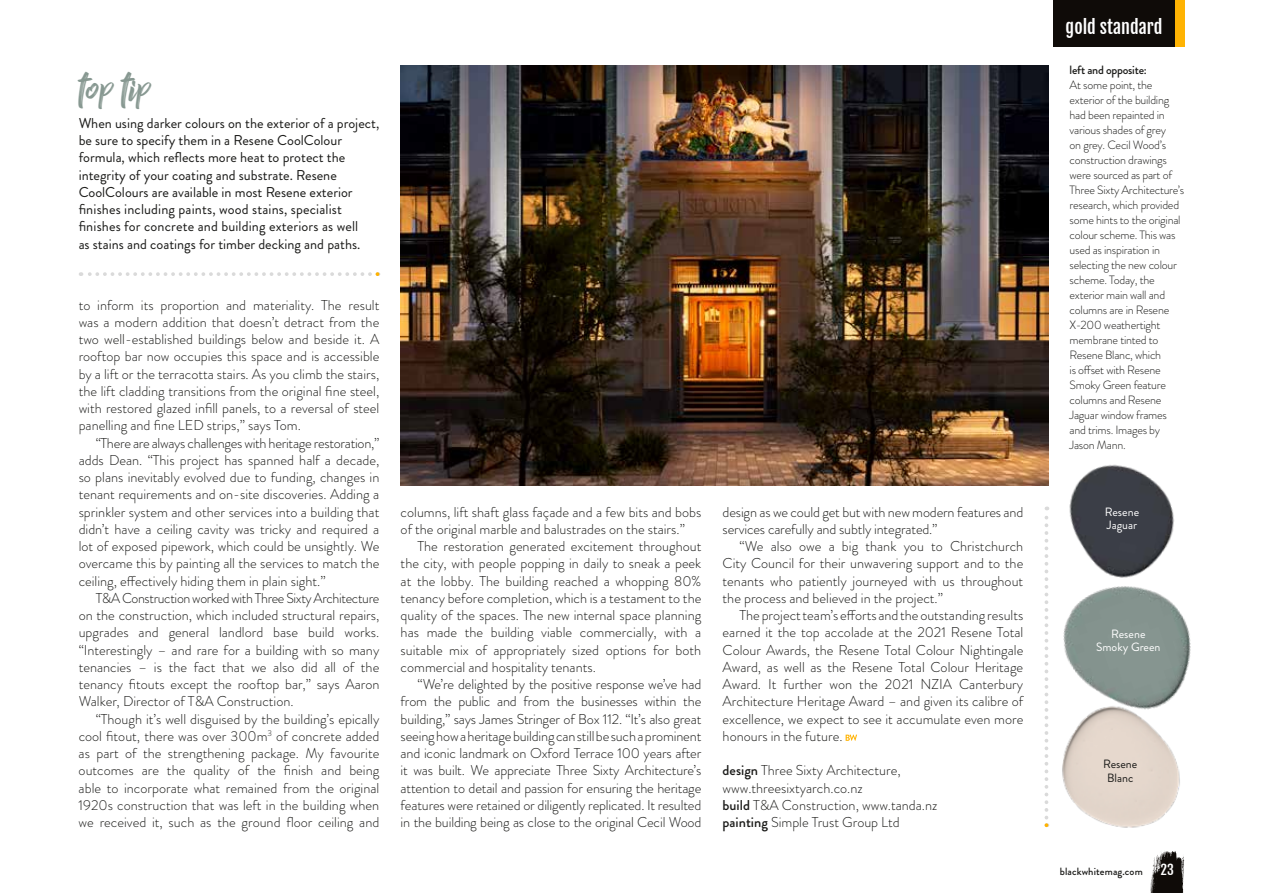
<style>
.page{position:relative;width:1263px;height:893px;background:#fff}
.page>*{position:absolute;margin:0;border:0;box-sizing:border-box;transform-origin:0 0}
.t1{font:42px "Billy Ohio";color:#879891}
.t2{font:18px "Fjalla One";color:#fff}
.t3{font:300 14.25px/17.2px "Brandon Grotesque";color:#1a1a18;text-align:justify}
.t4{font:14.25px/17.2px "Brandon Grotesque";color:#1a1a18}
.t5{font:13.5px "Fjalla One";color:#fff}
.t6{font:300 12px/15px "Brandon Grotesque";letter-spacing:-.02em;color:#1a1a18}
.t7{font:12px/13.5px "Brandon Grotesque";color:#fff}
.t8{font:500 12px "Brandon Grotesque";letter-spacing:-.02em;color:#1a1a18}
.t9{font:12px/13.5px "Brandon Grotesque";color:#1a1a18;text-align:center}
.t10{font:500 10.5px "Brandon Grotesque";letter-spacing:.01em;color:#1a1a18}
.s1{font-weight:500}
</style>
<div class="page">
<svg style="left:846px;top:734px;width:11px;height:7px"></svg>
<img style="left:401px;top:66px;width:647px;height:419px">
<svg style="left:1044px;top:754px;width:4px;height:73px"></svg>
<svg style="left:81px;top:272px;width:289px;height:4px"></svg>
<svg style="left:376px;top:272px;width:3px;height:4px"></svg>
<img style="left:1044px;top:605px;width:147px;height:145px">
<img style="left:1051px;top:689px;width:140px;height:139px">
<img style="left:1035px;top:431px;width:139px;height:174px">
<svg style="left:1150px;top:851px;width:35px;height:42px"></svg>
<div style="left:1053px;top:0;width:122px;height:47px;background:#0f0b08"></div>
<div style="left:1175px;top:0;width:9px;height:47px;background:#ffb302"></div>
<h1 class="t1" style="left:79px;top:61px;width:73px">top tip</h1>
<p class="t4" style="left:79px;top:115px;width:302px">When using darker colours on the exterior of a project, be sure to specify them in a Resene CoolColour formula, which reflects more heat to protect the integrity of your coating and substrate. Resene CoolColours are available in most Resene exterior finishes including paints, wood stains, specialist finishes for concrete and building exteriors as well<br>as stains and coatings for timber decking and paths.</p>
<p class="t3" style="left:79px;top:296px;width:302px">to inform its proportion and materiality. The result was a modern addition that doesn’t detract from the two well-established buildings below and beside it. A rooftop bar now occupies this space and is accessible by a lift or the terracotta stairs. As you climb the stairs, the lift cladding transitions from the original fine steel, with restored glazed infill panels, to a reversal of steel panelling and fine LED strips,” says Tom.</p>
<p class="t3" style="left:79px;top:434px;width:302px;text-indent:17px">“There are always challenges with heritage restoration,” adds Dean. “This project has spanned half a decade, so plans inevitably evolved due to funding, changes in tenant requirements and on-site discoveries. Adding a sprinkler system and other services into a building that didn’t have a ceiling cavity was tricky and required a lot of exposed pipework, which could be unsightly. We overcame this by painting all the services to match the ceiling, effectively hiding them in plain sight.”</p>
<p class="t3" style="left:79px;top:589px;width:302px;text-indent:17px">T&amp;A Construction worked with Three Sixty Architecture on the construction, which included structural repairs, upgrades and general landlord base build works. “Interestingly – and rare for a building with so many tenancies – is the fact that we also did all of the tenancy fitouts except the rooftop bar,” says Aaron Walker, Director of T&amp;A Construction.</p>
<p class="t3" style="left:79px;top:710px;width:302px;text-indent:17px">“Though it’s well disguised by the building’s epically cool fitout, there was over 300m<sup>3</sup> of concrete added as part of the strengthening package. My favourite outcomes are the quality of the finish and being able to incorporate what remained from the original 1920s construction that was left in the building when we received it, such as the ground floor ceiling and</p>
<p class="t3" style="left:401px;top:503px;width:302px">columns, lift shaft glass façade and a few bits and bobs of the original marble and balustrades on the stairs.”</p>
<p class="t3" style="left:401px;top:538px;width:302px;text-indent:17px">The restoration generated excitement throughout the city, with people popping in daily to sneak a peek at the lobby. The building reached a whopping 80% tenancy before completion, which is a testament to the quality of the spaces. The new internal space planning has made the building viable commercially, with a suitable mix of appropriately sized options for both commercial and hospitality tenants.</p>
<p class="t3" style="left:401px;top:676px;width:302px;text-indent:17px">“We’re delighted by the positive response we’ve had from the public and from the businesses within the building,” says James Stringer of Box 112. “It’s also great seeing how a heritage building can still be such a prominent and iconic landmark on Oxford Terrace 100 years after it was built. We appreciate Three Sixty Architecture’s attention to detail and passion for ensuring the heritage features were retained or diligently replicated. It resulted in the building being as close to the original Cecil Wood</p>
<p class="t3" style="left:723px;top:503px;width:302px">design as we could get but with new modern features and services carefully and subtly integrated.”</p>
<p class="t3" style="left:723px;top:538px;width:302px;text-indent:17px">“We also owe a big thank you to Christchurch City Council for their unwavering support and to the tenants who patiently journeyed with us throughout the process and believed in the project.”</p>
<p class="t3" style="left:723px;top:607px;width:302px;text-indent:17px">The project team’s efforts and the outstanding results earned it the top accolade at the 2021 Resene Total Colour Awards, the Resene Total Colour Nightingale Award, as well as the Resene Total Colour Heritage Award. It further won the 2021 NZIA Canterbury Architecture Heritage Award – and given its calibre of excellence, we expect to see it accumulate even more honours in the future.</p>
<p class="t3" style="left:723px;top:762px;width:216px;text-align:left"><span class="s1">design</span> Three Sixty Architecture, www.threesixtyarch.co.nz<br><span class="s1">build</span> T&amp;A Construction, www.tanda.nz <span class="s1">painting</span> Simple Trust Group Ltd</p>
<p class="t2" style="left:1066px;top:16px;width:98px">gold standard</p>
<p class="t8" style="left:1069px;top:62px;width:79px">left and opposite:</p>
<p class="t6" style="left:1069px;top:78px;width:116px">At some point, the exterior of the building had been repainted in various shades of grey<br>on grey. Cecil Wood’s construction drawings were sourced as part of<br>Three Sixty Architecture’s research, which provided some hints to the original colour scheme. This was used as inspiration in selecting the new colour scheme. Today, the exterior main wall and columns are in Resene<br>X-200 weathertight membrane tinted to<br>Resene Blanc, which<br>is offset with Resene<br>Smoky Green feature columns and Resene<br>Jaguar window frames and trims. Images by<br>Jason Mann.</p>
<p class="t7" style="left:1105px;top:505px;width:36px">Resene<br>Jaguar</p>
<p class="t7" style="left:1096px;top:627px;width:66px;text-align:center">Resene<br>Smoky Green</p>
<p class="t9" style="left:1103px;top:757px;width:36px">Resene<br>Blanc</p>
<p class="t10" style="left:1060px;top:864px;width:84px">blackwhitemag.com</p>
<p class="t5" style="left:1160px;top:861px;width:15px">23</p>
</div>
